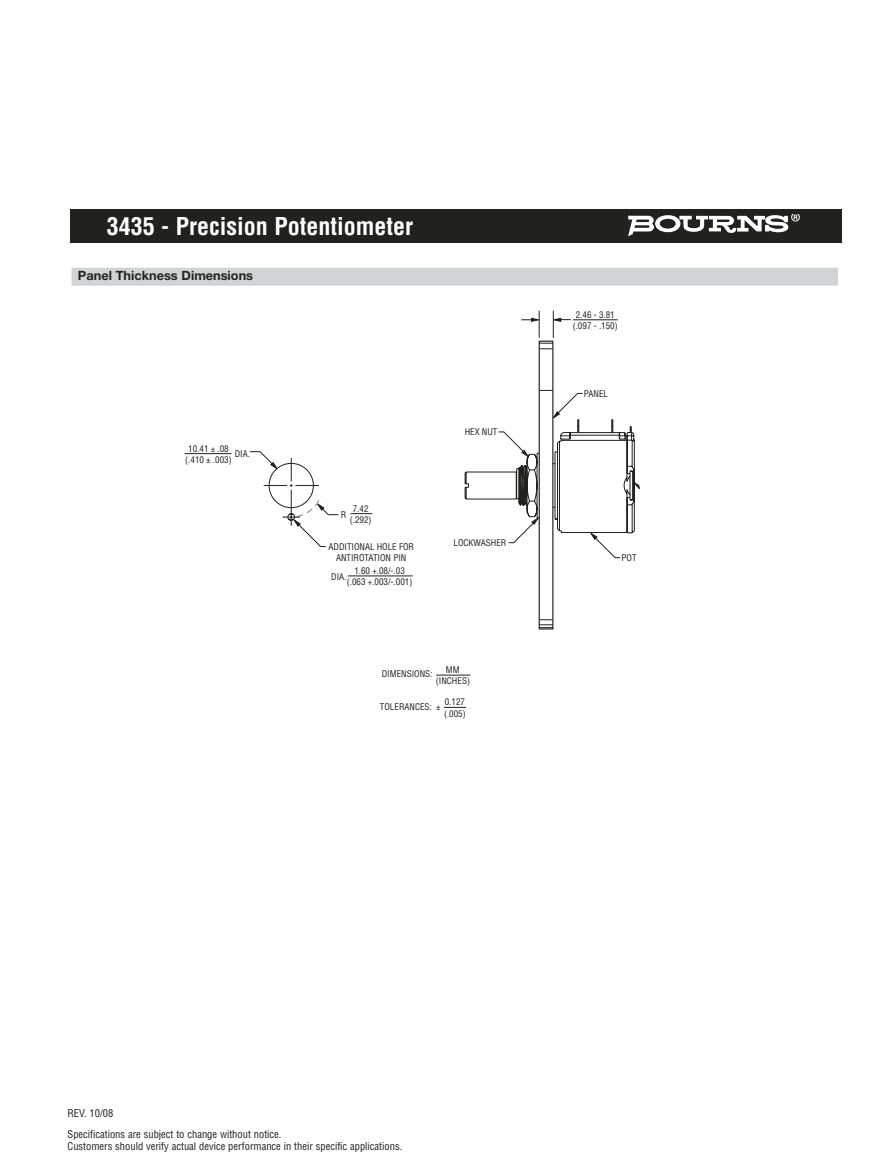
<style>
.page{position:relative;width:891px;height:1175px;background:#fff}
.page>*{position:absolute;margin:0;border:0;box-sizing:border-box;transform-origin:0 0}
.t1{font:700 condensed 24px "Helvetica";color:#fff}
.t2{font:700 12.75px "Helvetica Neue";color:#1f221d}
.t3{font:condensed 10.5px/12px "Helvetica";color:#1f221d}
.t4{font:condensed 9px/11.2px "Helvetica";color:#20231e;text-align:center}
</style>
<div class="page">
<div style="left:70px;top:209px;width:771px;height:33px;background:#1f221d"></div>
<svg style="left:464px;top:342px;width:176px;height:288px"></svg>
<div style="left:539px;top:340px;width:14px;height:289px;border:1px solid #1f221d"></div>
<svg style="left:552px;top:392px;width:31px;height:27px"></svg>
<svg style="left:590px;top:532px;width:31px;height:26px"></svg>
<svg style="left:498px;top:431px;width:31px;height:26px"></svg>
<svg style="left:508px;top:517px;width:31px;height:26px"></svg>
<hr style="left:573px;top:319px;width:45px;height:1px;background:#1f221d">
<svg style="left:552px;top:311px;width:19px;height:27px"></svg>
<svg style="left:521px;top:311px;width:19px;height:27px"></svg>
<div style="left:71px;top:268px;width:767px;height:18px;background:#d0d4d6"></div>
<hr style="left:348px;top:575px;width:65px;height:1px;background:#1f221d">
<hr style="left:185px;top:453px;width:46px;height:1px;background:#1f221d">
<svg style="left:249px;top:451px;width:124px;height:96px"></svg>
<hr style="left:436px;top:674px;width:34px;height:1px;background:#1f221d">
<svg style="left:444px;top:707px;width:22px;height:1px"></svg>
<svg style="left:628px;top:214px;width:172px;height:22px"></svg>
<h1 class="t1" style="left:107px;top:212px;width:308px">3435 - Precision Potentiometer</h1>
<h2 class="t2" style="left:78px;top:271px;width:177px">Panel Thickness Dimensions</h2>
<p class="t4" style="left:185px;top:443px;width:48px">10.41 ± .08 (.410 ± .003)</p>
<p class="t4" style="left:235px;top:448px;width:17px">DIA.</p>
<p class="t4" style="left:350px;top:503px;width:23px">7.42 (.292)</p>
<p class="t4" style="left:341px;top:510px;width:7px">R</p>
<p class="t4" style="left:328px;top:541px;width:87px">ADDITIONAL HOLE FOR<br>ANTIROTATION PIN</p>
<p class="t4" style="left:347px;top:565px;width:67px">1.60 +.08/-.03 (.063 +.003/-.001)</p>
<p class="t4" style="left:331px;top:572px;width:17px">DIA.</p>
<p class="t4" style="left:465px;top:426px;width:34px">HEX NUT</p>
<p class="t4" style="left:454px;top:538px;width:54px">LOCKWASHER</p>
<p class="t4" style="left:436px;top:665px;width:36px">MM (INCHES)</p>
<p class="t4" style="left:382px;top:669px;width:52px">DIMENSIONS:</p>
<p class="t4" style="left:380px;top:702px;width:62px">TOLERANCES: ±</p>
<p class="t4" style="left:444px;top:697px;width:23px;text-align:left">0.127 (.005)</p>
<p class="t4" style="left:573px;top:309px;width:47px">2.46 - 3.81 (.097 - .150)</p>
<p class="t4" style="left:584px;top:388px;width:26px">PANEL</p>
<p class="t4" style="left:622px;top:553px;width:17px">POT</p>
<p class="t3" style="left:68px;top:1108px;width:47px">REV. 10/08</p>
<p class="t3" style="left:68px;top:1128px;width:336px">Specifications are subject to change without notice.<br>Customers should verify actual device performance in their specific applications.</p>
</div>
